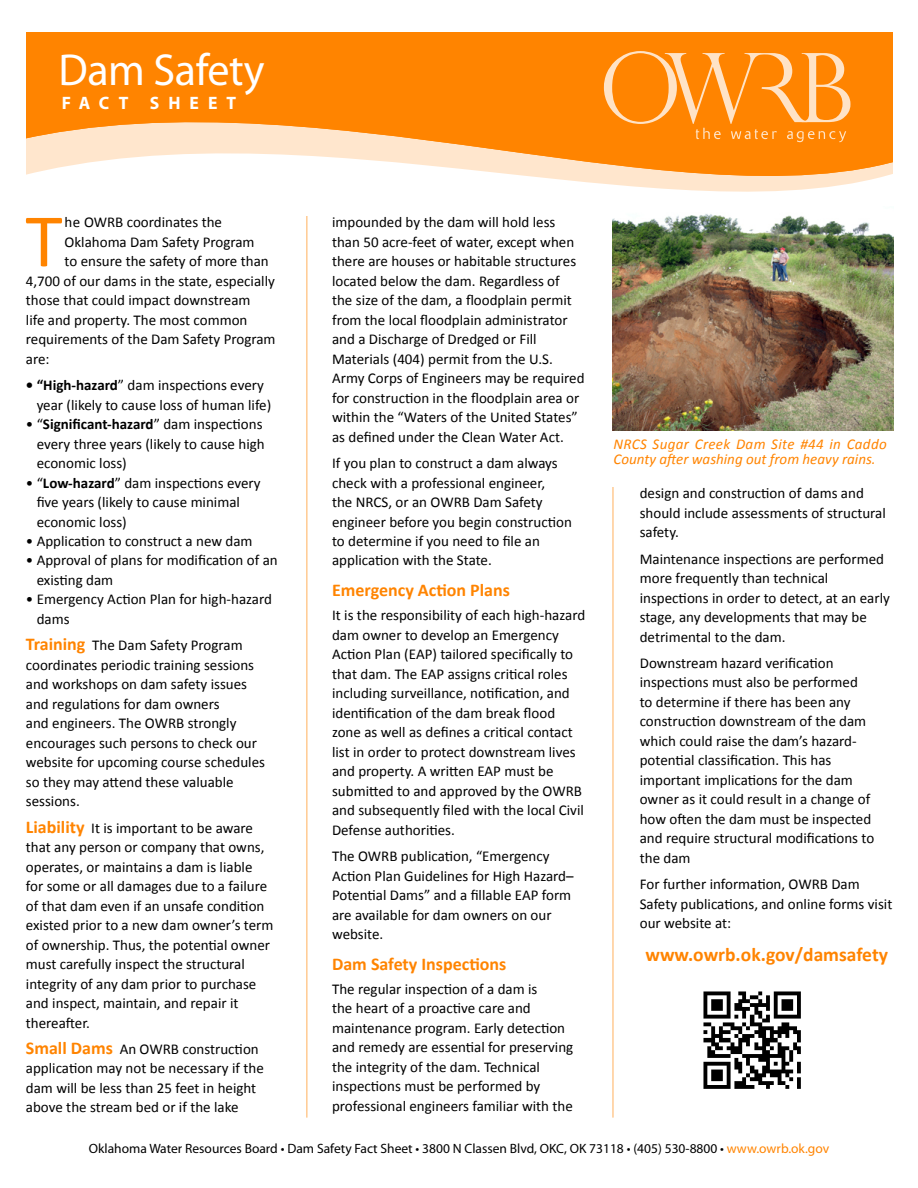
<style>
.page{position:relative;width:918px;height:1188px;background:#fff}
.page>*{position:absolute;margin:0;border:0;box-sizing:border-box;transform-origin:0 0}
.t1{font:76.5px "Calibri";color:#ff8400}
.t2{font:45px "Myriad Pro";letter-spacing:-.01em;color:#fff}
.t3{font:700 19.5px "Calibri";color:#ff8400}
.t4{font:700 18px "Calibri";color:#ff8400}
.t5{font:700 18px "Myriad Pro";letter-spacing:.51em;color:#fff}
.t6{font:15px/19.5px "Calibri";color:#000}
.t7{font:italic 15px/15px "Calibri";color:#ff8400}
.t8{font:13.5px "Myriad Pro";color:#000}
.s1{font-weight:700}
.s2{font-weight:700;font-size:18px;color:#ff8400}
.s3{color:#ff8400}
</style>
<div class="page">
<svg style="left:26px;top:32px;width:867px;height:160px;fill:#ff8400"></svg>
<svg style="left:604px;top:51px;width:246px;height:91px;background:#ff9627"></svg>
<img style="left:703px;top:991px;width:98px;height:98px">
<hr style="left:307px;top:216px;width:1px;height:902px;background:#ff8400">
<hr style="left:613px;top:487px;width:1px;height:631px;background:#ff8400">
<img style="left:613px;top:214px;width:280px;height:216px">
<h2 class="t2" style="left:58px;top:42px;width:208px">Dam Safety</h2>
<p class="t5" style="left:62px;top:92px;width:176px">FACT SHEET</p>
<h1 class="t1" style="left:25px;top:193px;width:39px">T</h1>
<p class="t6" style="left:65px;top:213px;width:159px">he OWRB coordinates the</p>
<p class="t6" style="left:65px;top:232px;width:192px">Oklahoma Dam Safety Program</p>
<p class="t6" style="left:65px;top:252px;width:206px">to ensure the safety of more than</p>
<p class="t6" style="left:26px;top:271px;width:250px">4,700 of our dams in the state, especially</p>
<p class="t6" style="left:26px;top:291px;width:226px">those that could impact downstream</p>
<p class="t6" style="left:26px;top:310px;width:223px">life and property. The most common</p>
<p class="t6" style="left:26px;top:330px;width:251px">requirements of the Dam Safety Program</p>
<p class="t6" style="left:26px;top:349px;width:25px">are:</p>
<p class="t6" style="left:37px;top:375px;width:236px;text-indent:-11px"><span class="s1">• “High-hazard</span>” dam inspections every year (likely to cause loss of human life)</p>
<p class="t6" style="left:37px;top:414px;width:230px;text-indent:-11px">• “<span class="s1">Significant-hazard</span>” dam inspections every three years (likely to cause high economic loss)</p>
<p class="t6" style="left:37px;top:473px;width:225px;text-indent:-11px">• “<span class="s1">Low-hazard</span>” dam inspections every five years (likely to cause minimal economic loss)</p>
<p class="t6" style="left:26px;top:531px;width:228px">• Application to construct a new dam</p>
<p class="t6" style="left:37px;top:551px;width:243px;text-indent:-11px">• Approval of plans for modification of an existing dam</p>
<p class="t6" style="left:37px;top:590px;width:237px;text-indent:-11px">• Emergency Action Plan for high-hazard dams</p>
<p class="t6" style="left:26px;top:636px;width:241px"><span class="s2">Training</span> The Dam Safety Program coordinates periodic training sessions and workshops on dam safety issues and regulations for dam owners<br>and engineers. The OWRB strongly encourages such persons to check our website for upcoming course schedules so they may attend these valuable sessions.</p>
<p class="t6" style="left:26px;top:818px;width:249px"><span class="s2">Liability</span> It is important to be aware that any person or company that owns, operates, or maintains a dam is liable for some or all damages due to a failure of that dam even if an unsafe condition existed prior to a new dam owner’s term of ownership. Thus, the potential owner must carefully inspect the structural integrity of any dam prior to purchase and inspect, maintain, and repair it thereafter.</p>
<p class="t6" style="left:26px;top:1039px;width:239px"><span class="s2">Small Dams</span> An OWRB construction application may not be necessary if the dam will be less than 25 feet in height above the stream bed or if the lake</p>
<p class="t6" style="left:332px;top:213px;width:254px">impounded by the dam will hold less than 50 acre-feet of water, except when there are houses or habitable structures located below the dam. Regardless of<br>the size of the dam, a floodplain permit from the local floodplain administrator and a Discharge of Dredged or Fill Materials (404) permit from the U.S.<br>Army Corps of Engineers may be required for construction in the floodplain area or within the “Waters of the United States” as defined under the Clean Water Act.</p>
<p class="t6" style="left:332px;top:453px;width:241px">If you plan to construct a dam always check with a professional engineer,<br>the NRCS, or an OWRB Dam Safety engineer before you begin construction to determine if you need to file an application with the State.</p>
<p class="t4" style="left:332px;top:579px;width:179px">Emergency Action Plans</p>
<p class="t6" style="left:332px;top:606px;width:255px">It is the responsibility of each high-hazard dam owner to develop an Emergency Action Plan (EAP) tailored specifically to that dam. The EAP assigns critical roles including surveillance, notification, and identification of the dam break flood zone as well as defines a critical contact list in order to protect downstream lives and property. A written EAP must be submitted to and approved by the OWRB and subsequently filed with the local Civil Defense authorities.</p>
<p class="t6" style="left:332px;top:846px;width:243px">The OWRB publication, “Emergency<br>Action Plan Guidelines for High Hazard–<br>Potential Dams” and a fillable EAP form are available for dam owners on our website.</p>
<p class="t4" style="left:332px;top:952px;width:176px">Dam Safety Inspections</p>
<p class="t6" style="left:332px;top:979px;width:243px">The regular inspection of a dam is<br>the heart of a proactive care and maintenance program. Early detection and remedy are essential for preserving the integrity of the dam. Technical inspections must be performed by professional engineers familiar with the</p>
<p class="t7" style="left:614px;top:436px;width:275px">NRCS Sugar Creek Dam Site #44 in Caddo<br>County after washing out from heavy rains.</p>
<p class="t6" style="left:640px;top:484px;width:248px">design and construction of dams and should include assessments of structural safety.</p>
<p class="t6" style="left:640px;top:549px;width:252px">Maintenance inspections are performed more frequently than technical inspections in order to detect, at an early stage, any developments that may be detrimental to the dam.</p>
<p class="t6" style="left:640px;top:653px;width:236px">Downstream hazard verification inspections must also be performed to determine if there has been any construction downstream of the dam which could raise the dam’s hazard&shy;potential classification. This has important implications for the dam owner as it could result in a change of how often the dam must be inspected and require structural modifications to the dam</p>
<p class="t6" style="left:640px;top:874px;width:254px">For further information, OWRB Dam<br>Safety publications, and online forms visit our website at:</p>
<h3 class="t3" style="left:645px;top:942px;width:244px">www.owrb.ok.gov/damsafety</h3>
<p class="t8" style="left:89px;top:1140px;width:742px">Oklahoma Water Resources Board • Dam Safety Fact Sheet • 3800 N Classen Blvd, OKC, OK 73118 • (405) 530-8800 • <span class="s3">www.owrb.ok.gov</span></p>
</div>
